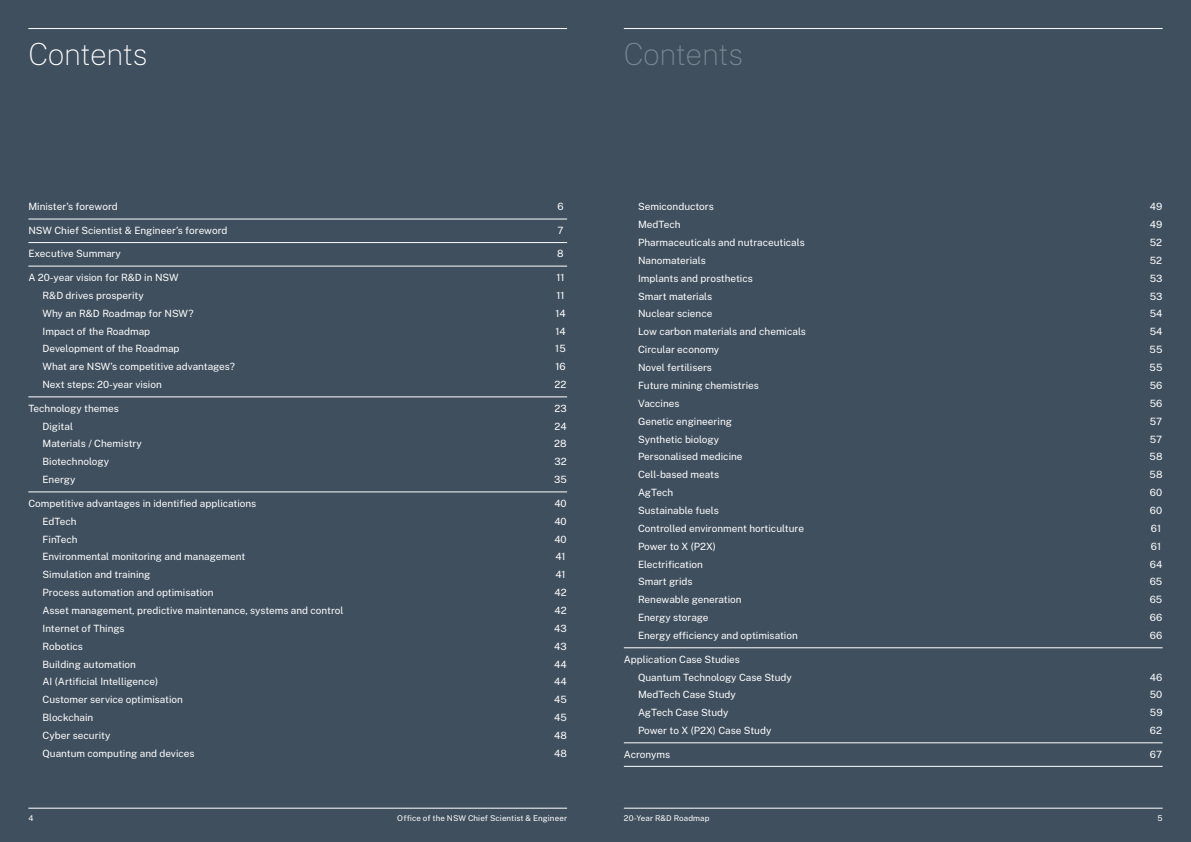
<style>
.page{position:relative;width:1191px;height:842px;background:#3f4f5e}
.page>*{position:absolute;margin:0;border:0;box-sizing:border-box;transform-origin:0 0}
.t1{font:100 30px "Public Sans";letter-spacing:-.015em;color:#fff}
.t2{font:100 30px "Public Sans";letter-spacing:-.015em;color:#7b8692}
.t3{font:10px/17.9px "Public Sans";color:#fff}
.t4{font:8px "Public Sans";letter-spacing:.01em;color:#fff}
</style>
<div class="page">
<hr style="left:28px;top:219px;width:539px;height:1px;background:#fff">
<hr style="left:28px;top:242px;width:539px;height:1px;background:#fff">
<hr style="left:28px;top:266px;width:539px;height:1px;background:#fff">
<hr style="left:28px;top:397px;width:539px;height:1px;background:#fff">
<hr style="left:28px;top:492px;width:539px;height:1px;background:#fff">
<hr style="left:624px;top:808px;width:538px;height:1px;background:#fff">
<hr style="left:28px;top:808px;width:539px;height:1px;background:#fff">
<hr style="left:28px;top:28px;width:539px;height:1px;background:#fff">
<hr style="left:624px;top:28px;width:538px;height:1px;background:#fff">
<hr style="left:624px;top:648px;width:538px;height:1px;background:#fff">
<hr style="left:624px;top:743px;width:538px;height:1px;background:#fff">
<hr style="left:624px;top:766px;width:538px;height:1px;background:#fff">
<h1 class="t1" style="left:28px;top:34px;width:121px">Contents</h1>
<p class="t3" style="left:28px;top:197px;width:91px">Minister’s foreword</p>
<p class="t3" style="left:557px;top:197px;width:8px">6</p>
<p class="t3" style="left:28px;top:221px;width:201px">NSW Chief Scientist &amp; Engineer’s foreword</p>
<p class="t3" style="left:557px;top:221px;width:7px">7</p>
<p class="t3" style="left:28px;top:244px;width:94px">Executive Summary</p>
<p class="t3" style="left:557px;top:244px;width:8px">8</p>
<p class="t3" style="left:28px;top:268px;width:152px">A 20-year vision for R&amp;D in NSW</p>
<p class="t3" style="left:556px;top:268px;width:10px">11</p>
<p class="t3" style="left:43px;top:286px;width:103px">R&amp;D drives prosperity</p>
<p class="t3" style="left:556px;top:286px;width:10px">11</p>
<p class="t3" style="left:43px;top:303px;width:152px">Why an R&amp;D Roadmap for NSW?</p>
<p class="t3" style="left:555px;top:303px;width:12px">14</p>
<p class="t3" style="left:43px;top:321px;width:109px">Impact of the Roadmap</p>
<p class="t3" style="left:555px;top:321px;width:12px">14</p>
<p class="t3" style="left:43px;top:339px;width:138px">Development of the Roadmap</p>
<p class="t3" style="left:555px;top:339px;width:12px">15</p>
<p class="t3" style="left:43px;top:357px;width:194px">What are NSW’s competitive advantages?</p>
<p class="t3" style="left:555px;top:357px;width:12px">16</p>
<p class="t3" style="left:43px;top:375px;width:121px">Next steps: 20-year vision</p>
<p class="t3" style="left:554px;top:375px;width:13px">22</p>
<p class="t3" style="left:28px;top:398px;width:92px">Technology themes</p>
<p class="t3" style="left:554px;top:398px;width:14px">23</p>
<p class="t3" style="left:43px;top:416px;width:32px">Digital</p>
<p class="t3" style="left:554px;top:416px;width:14px">24</p>
<p class="t3" style="left:43px;top:434px;width:101px">Materials / Chemistry</p>
<p class="t3" style="left:554px;top:434px;width:14px">28</p>
<p class="t3" style="left:43px;top:452px;width:68px">Biotechnology</p>
<p class="t3" style="left:554px;top:452px;width:14px">32</p>
<p class="t3" style="left:43px;top:470px;width:34px">Energy</p>
<p class="t3" style="left:554px;top:470px;width:14px">35</p>
<p class="t3" style="left:28px;top:493px;width:229px">Competitive advantages in identified applications</p>
<p class="t3" style="left:554px;top:493px;width:14px">40</p>
<p class="t3" style="left:43px;top:511px;width:36px">EdTech</p>
<p class="t3" style="left:554px;top:511px;width:14px">40</p>
<p class="t3" style="left:43px;top:529px;width:37px">FinTech</p>
<p class="t3" style="left:554px;top:529px;width:14px">40</p>
<p class="t3" style="left:43px;top:547px;width:204px">Environmental monitoring and management</p>
<p class="t3" style="left:555px;top:547px;width:12px">41</p>
<p class="t3" style="left:43px;top:565px;width:109px">Simulation and training</p>
<p class="t3" style="left:555px;top:565px;width:12px">41</p>
<p class="t3" style="left:43px;top:583px;width:172px">Process automation and optimisation</p>
<p class="t3" style="left:554px;top:583px;width:14px">42</p>
<p class="t3" style="left:43px;top:601px;width:302px">Asset management, predictive maintenance, systems and control</p>
<p class="t3" style="left:554px;top:601px;width:14px">42</p>
<p class="t3" style="left:43px;top:619px;width:84px">Internet of Things</p>
<p class="t3" style="left:554px;top:619px;width:14px">43</p>
<p class="t3" style="left:43px;top:636px;width:42px">Robotics</p>
<p class="t3" style="left:554px;top:636px;width:14px">43</p>
<p class="t3" style="left:43px;top:654px;width:95px">Building automation</p>
<p class="t3" style="left:554px;top:654px;width:14px">44</p>
<p class="t3" style="left:43px;top:672px;width:117px">AI (Artificial Intelligence)</p>
<p class="t3" style="left:554px;top:672px;width:14px">44</p>
<p class="t3" style="left:43px;top:690px;width:142px">Customer service optimisation</p>
<p class="t3" style="left:554px;top:690px;width:14px">45</p>
<p class="t3" style="left:43px;top:708px;width:52px">Blockchain</p>
<p class="t3" style="left:554px;top:708px;width:14px">45</p>
<p class="t3" style="left:43px;top:726px;width:69px">Cyber security</p>
<p class="t3" style="left:554px;top:726px;width:14px">48</p>
<p class="t3" style="left:43px;top:744px;width:154px">Quantum computing and devices</p>
<p class="t3" style="left:554px;top:744px;width:14px">48</p>
<h1 class="t2" style="left:624px;top:34px;width:121px">Contents</h1>
<p class="t3" style="left:638px;top:197px;width:77px">Semiconductors</p>
<p class="t3" style="left:1149px;top:197px;width:14px">49</p>
<p class="t3" style="left:638px;top:215px;width:44px">MedTech</p>
<p class="t3" style="left:1149px;top:215px;width:14px">49</p>
<p class="t3" style="left:638px;top:233px;width:168px">Pharmaceuticals and nutraceuticals</p>
<p class="t3" style="left:1149px;top:233px;width:14px">52</p>
<p class="t3" style="left:638px;top:250px;width:69px">Nanomaterials</p>
<p class="t3" style="left:1149px;top:250px;width:14px">52</p>
<p class="t3" style="left:638px;top:268px;width:116px">Implants and prosthetics</p>
<p class="t3" style="left:1149px;top:268px;width:14px">53</p>
<p class="t3" style="left:638px;top:286px;width:76px">Smart materials</p>
<p class="t3" style="left:1149px;top:286px;width:14px">53</p>
<p class="t3" style="left:638px;top:304px;width:76px">Nuclear science</p>
<p class="t3" style="left:1149px;top:304px;width:14px">54</p>
<p class="t3" style="left:638px;top:322px;width:169px">Low carbon materials and chemicals</p>
<p class="t3" style="left:1149px;top:322px;width:14px">54</p>
<p class="t3" style="left:638px;top:340px;width:83px">Circular economy</p>
<p class="t3" style="left:1149px;top:340px;width:14px">55</p>
<p class="t3" style="left:638px;top:358px;width:75px">Novel fertilisers</p>
<p class="t3" style="left:1149px;top:358px;width:14px">55</p>
<p class="t3" style="left:638px;top:376px;width:122px">Future mining chemistries</p>
<p class="t3" style="left:1149px;top:376px;width:14px">56</p>
<p class="t3" style="left:638px;top:393px;width:43px">Vaccines</p>
<p class="t3" style="left:1149px;top:393px;width:14px">56</p>
<p class="t3" style="left:638px;top:411px;width:95px">Genetic engineering</p>
<p class="t3" style="left:1149px;top:411px;width:14px">57</p>
<p class="t3" style="left:638px;top:429px;width:83px">Synthetic biology</p>
<p class="t3" style="left:1149px;top:429px;width:14px">57</p>
<p class="t3" style="left:638px;top:447px;width:106px">Personalised medicine</p>
<p class="t3" style="left:1149px;top:447px;width:14px">58</p>
<p class="t3" style="left:638px;top:465px;width:83px">Cell-based meats</p>
<p class="t3" style="left:1149px;top:465px;width:14px">58</p>
<p class="t3" style="left:638px;top:483px;width:37px">AgTech</p>
<p class="t3" style="left:1149px;top:483px;width:14px">60</p>
<p class="t3" style="left:638px;top:501px;width:82px">Sustainable fuels</p>
<p class="t3" style="left:1149px;top:501px;width:14px">60</p>
<p class="t3" style="left:638px;top:519px;width:168px">Controlled environment horticulture</p>
<p class="t3" style="left:1150px;top:519px;width:12px">61</p>
<p class="t3" style="left:638px;top:536px;width:80px">Power to X (P2X)</p>
<p class="t3" style="left:1150px;top:536px;width:12px">61</p>
<p class="t3" style="left:638px;top:554px;width:66px">Electrification</p>
<p class="t3" style="left:1149px;top:554px;width:14px">64</p>
<p class="t3" style="left:638px;top:572px;width:56px">Smart grids</p>
<p class="t3" style="left:1149px;top:572px;width:14px">65</p>
<p class="t3" style="left:638px;top:590px;width:105px">Renewable generation</p>
<p class="t3" style="left:1149px;top:590px;width:14px">65</p>
<p class="t3" style="left:638px;top:608px;width:72px">Energy storage</p>
<p class="t3" style="left:1149px;top:608px;width:14px">66</p>
<p class="t3" style="left:638px;top:626px;width:161px">Energy efficiency and optimisation</p>
<p class="t3" style="left:1149px;top:626px;width:14px">66</p>
<p class="t3" style="left:638px;top:649px;width:155px;text-indent:-14px">Application Case Studies<br>Quantum Technology Case Study</p>
<p class="t3" style="left:1149px;top:667px;width:14px">46</p>
<p class="t3" style="left:638px;top:685px;width:99px">MedTech Case Study</p>
<p class="t3" style="left:1149px;top:685px;width:14px">50</p>
<p class="t3" style="left:638px;top:703px;width:92px">AgTech Case Study</p>
<p class="t3" style="left:1150px;top:703px;width:14px">59</p>
<p class="t3" style="left:638px;top:721px;width:135px">Power to X (P2X) Case Study</p>
<p class="t3" style="left:1149px;top:721px;width:14px">62</p>
<p class="t3" style="left:624px;top:744px;width:48px">Acronyms</p>
<p class="t3" style="left:1150px;top:744px;width:14px">67</p>
<p class="t4" style="left:28px;top:812px;width:7px">4</p>
<p class="t4" style="left:397px;top:812px;width:171px">Office of the NSW Chief Scientist &amp; Engineer</p>
<p class="t4" style="left:624px;top:812px;width:87px">20-Year R&amp;D Roadmap</p>
<p class="t4" style="left:1157px;top:812px;width:7px">5</p>
</div>
